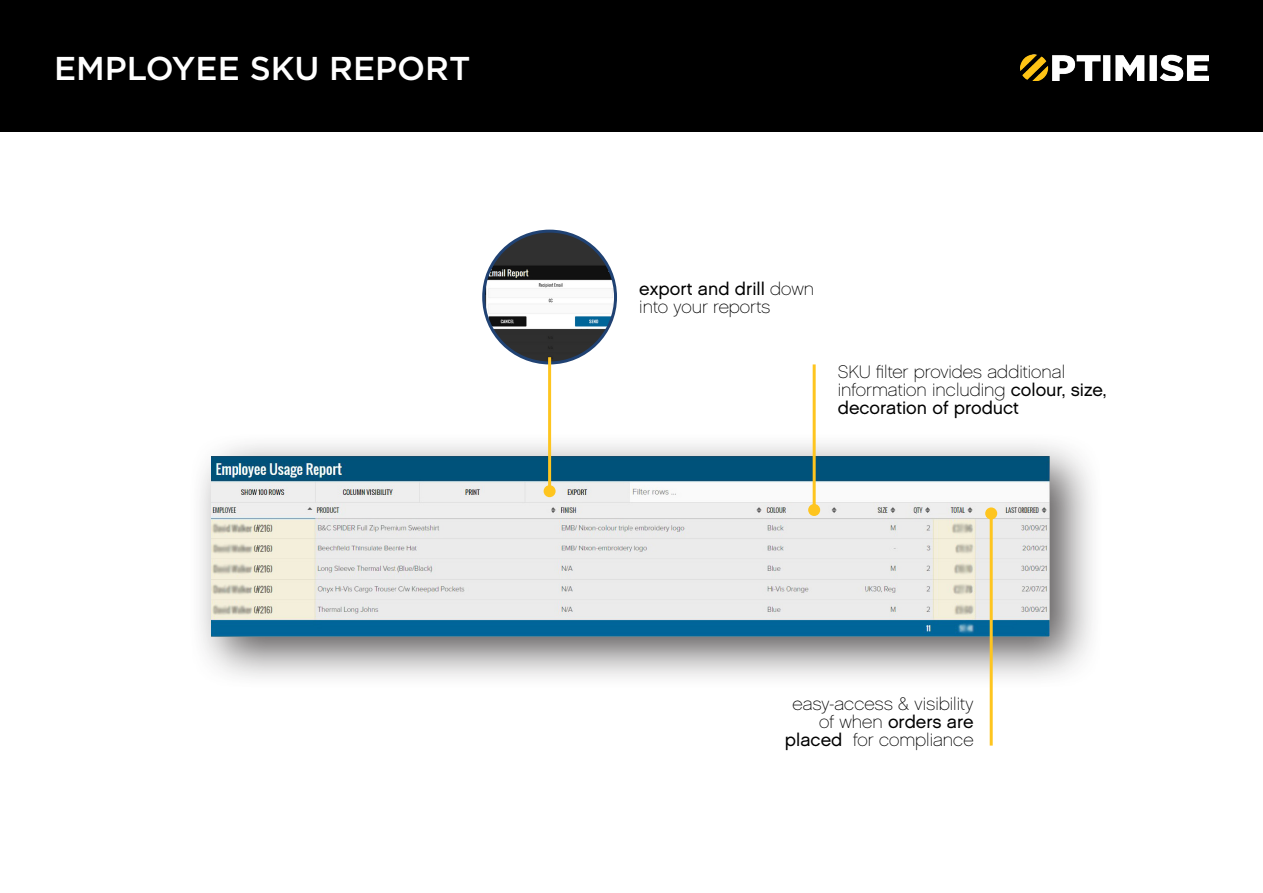
<style>
.page{position:relative;width:1263px;height:893px;background:#fff}
.page>*{position:absolute;margin:0;border:0;box-sizing:border-box;transform-origin:0 0}
.t1{font:500 33px "Gotham";color:#fff}
.t2{font:18px "Chalet Paris Nineteen Sixty";color:#000}
.t3{font:18px "Chalet London Nineteen Sixty";color:#000}
.s1{font-family:"Chalet Paris Nineteen Sixty"}
.s2{font-family:"Chalet London Nineteen Sixty"}
</style>
<div class="page">
<div style="left:0;top:0;width:1263px;height:132px;background:#000"></div>
<div style="left:188px;top:432px;width:916px;height:258px;background:#231f20;opacity:.75"></div>
<img style="left:212px;top:456px;width:838px;height:180px">
<img style="left:484px;top:231px;width:131px;height:132px;border-radius:66px">
<div style="left:482px;top:230px;width:135px;height:134px;border:3px solid #204273;border-radius:50%"></div>
<hr style="left:813px;top:364px;width:3px;height:146px;background:#fec51f">
<div style="left:808px;top:504px;width:12px;height:12px;background:#fec51f;border-radius:50%"></div>
<hr style="left:548px;top:357px;width:3px;height:134px;background:#fec51f">
<div style="left:544px;top:485px;width:12px;height:12px;background:#fec51f;border-radius:50%"></div>
<hr style="left:990px;top:513px;width:3px;height:233px;background:#fec51f">
<div style="left:985px;top:507px;width:12px;height:12px;background:#fec51f;border-radius:50%"></div>
<img style="left:1020px;top:54px;width:189px;height:27px">
<p class="t1" style="left:54px;top:47px;width:418px">EMPLOYEE SKU REPORT</p>
<p class="t3" style="left:639px;top:278px;width:176px">export and drill <span class="s1">down</span></p>
<p class="t2" style="left:639px;top:296px;width:133px">into your reports</p>
<p class="t2" style="left:838px;top:361px;width:229px">SKU filter provides additional</p>
<p class="t2" style="left:838px;top:379px;width:270px">information including <span class="s2">colour, size,</span></p>
<p class="t3" style="left:838px;top:397px;width:183px">decoration of product</p>
<p class="t2" style="left:792px;top:693px;width:183px">easy-access &amp; visibility</p>
<p class="t3" style="left:819px;top:710px;width:156px"><span class="s1">of when</span> orders are</p>
<p class="t2" style="left:785px;top:729px;width:190px"><span class="s2">placed</span> for compliance</p>
</div>
